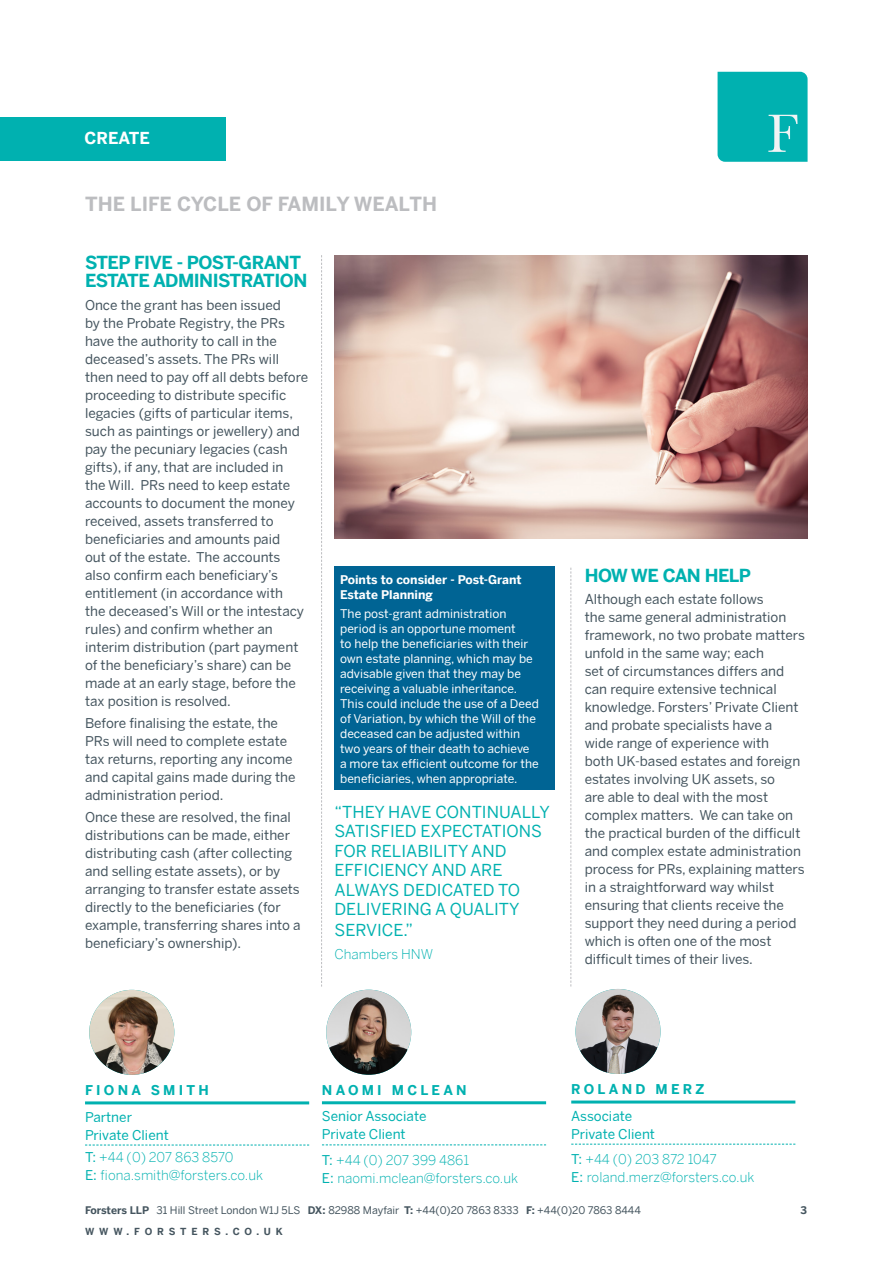
<style>
.page{position:relative;width:893px;height:1263px;background:#fff}
.page>*{position:absolute;margin:0;border:0;box-sizing:border-box;transform-origin:0 0}
.t1{font:700 19.5px "Benton Sans";color:#bcbdc0}
.t2{font:700 18px/18px "Benton Sans";letter-spacing:-.03em;color:#00b1b0}
.t3{font:16.5px/19.5px "Benton Sans";color:#00b1b0}
.t4{font:700 16.5px "Benton Sans";color:#fff}
.t5{font:13.5px/18px "Benton Sans";color:#45555f}
.t6{font:300 13.5px/18px "Benton Sans";color:#00b1b0}
.t7{font:13.5px/18px "Benton Sans";color:#00b1b0}
.t8{font:700 13.5px "Benton Sans";letter-spacing:.24em;color:#00b1b0}
.t9{font:12px/15px "Benton Sans";color:#fff}
.t10{font:700 12px/15px "Benton Sans";color:#fff}
.t11{font:10.5px "Benton Sans";color:#45555f}
.t12{font:700 10.5px "Benton Sans";color:#45555f}
.t13{font:700 9.75px "Benton Sans";letter-spacing:.5em;color:#45555f}
.s1{font-weight:400}
.s2{font-weight:700}
</style>
<div class="page">
<div style="left:718px;top:72px;width:90px;height:90px;background:#00b1b0"></div>
<svg style="left:570px;top:568px;width:1px;height:418px"></svg>
<svg style="left:321px;top:255px;width:1px;height:731px"></svg>
<div style="left:0;top:117px;width:225px;height:44px;background:#00b1b0"></div>
<img style="left:335px;top:255px;width:473px;height:283px">
<div style="left:334px;top:567px;width:221px;height:223px;background:#006494"></div>
<img style="left:89px;top:990px;width:85px;height:85px;border-radius:43px">
<img style="left:326px;top:990px;width:85px;height:85px;border-radius:43px">
<img style="left:575px;top:989px;width:85px;height:85px;border-radius:43px">
<hr style="left:85px;top:1101px;width:224px;height:3px;background:#00b1b0">
<svg style="left:85px;top:1145px;width:224px;height:1px"></svg>
<hr style="left:322px;top:1101px;width:224px;height:3px;background:#00b1b0">
<svg style="left:322px;top:1144px;width:224px;height:1px"></svg>
<hr style="left:571px;top:1100px;width:224px;height:3px;background:#00b1b0">
<svg style="left:571px;top:1144px;width:224px;height:1px"></svg>
<p class="t4" style="left:84px;top:128px;width:67px">CREATE</p>
<h1 class="t1" style="left:85px;top:192px;width:353px">THE LIFE CYCLE OF FAMILY WEALTH</h1>
<h2 class="t2" style="left:85px;top:253px;width:224px">STEP FIVE - POST-GRANT<br>ESTATE ADMINISTRATION</h2>
<p class="t5" style="left:85px;top:295px;width:225px">Once the grant has been issued<br>by the Probate Registry, the PRs have the authority to call in the deceased’s assets. The PRs will then need to pay off all debts before proceeding to distribute specific legacies (gifts of particular items, such as paintings or jewellery) and pay the pecuniary legacies (cash gifts), if any, that are included in<br>the Will. PRs need to keep estate accounts to document the money received, assets transferred to beneficiaries and amounts paid<br>out of the estate. The accounts also confirm each beneficiary’s entitlement (in accordance with<br>the deceased’s Will or the intestacy rules) and confirm whether an interim distribution (part payment of the beneficiary’s share) can be made at an early stage, before the tax position is resolved.</p>
<p class="t5" style="left:85px;top:714px;width:212px">Before finalising the estate, the<br>PRs will need to complete estate tax returns, reporting any income and capital gains made during the administration period.</p>
<p class="t5" style="left:85px;top:808px;width:217px">Once these are resolved, the final distributions can be made, either distributing cash (after collecting and selling estate assets), or by arranging to transfer estate assets directly to the beneficiaries (for example, transferring shares into a beneficiary’s ownership).</p>
<p class="t3" style="left:334px;top:802px;width:217px">“THEY HAVE CONTINUALLY<br>SATISFIED EXPECTATIONS<br>FOR RELIABILITY AND<br>EFFICIENCY AND ARE<br>ALWAYS DEDICATED TO<br>DELIVERING A QUALITY</p>
<p class="t10" style="left:340px;top:571px;width:183px">Points to consider - Post-Grant<br>Estate Planning</p>
<p class="t9" style="left:340px;top:606px;width:200px">The post-grant administration period is an opportune moment<br>to help the beneficiaries with their own estate planning, which may be advisable given that they may be receiving a valuable inheritance.<br>This could include the use of a Deed of Variation, by which the Will of the deceased can be adjusted within two years of their death to achieve a more tax efficient outcome for the beneficiaries, when appropriate.</p>
<p class="t3" style="left:334px;top:920px;width:80px">SERVICE.”</p>
<p class="t6" style="left:334px;top:944px;width:100px">Chambers HNW</p>
<h2 class="t2" style="left:585px;top:566px;width:168px">HOW WE CAN HELP</h2>
<p class="t5" style="left:585px;top:590px;width:222px">Although each estate follows<br>the same general administration framework, no two probate matters unfold in the same way; each<br>set of circumstances differs and can require extensive technical knowledge. Forsters’ Private Client and probate specialists have a<br>wide range of experience with<br>both UK-based estates and foreign estates involving UK assets, so<br>are able to deal with the most complex matters. We can take on the practical burden of the difficult and complex estate administration process for PRs, explaining matters in a straightforward way whilst ensuring that clients receive the support they need during a period which is often one of the most difficult times of their lives.</p>
<p class="t8" style="left:85px;top:1082px;width:125px">FIONA SMITH</p>
<p class="t7" style="left:85px;top:1107px;width:85px">Partner<br>Private Client</p>
<p class="t6" style="left:85px;top:1148px;width:180px"><span class="s1">T:</span> +44 (0) 207 863 8570<br><span class="s1">E:</span> fiona.smith@forsters.co.uk</p>
<p class="t8" style="left:322px;top:1082px;width:146px">NAOMI MCLEAN</p>
<p class="t7" style="left:322px;top:1107px;width:106px">Senior Associate<br>Private Client</p>
<p class="t6" style="left:322px;top:1150px;width:198px"><span class="s1">T:</span> +44 (0) 207 399 4861<br><span class="s1">E:</span> naomi.mclean@forsters.co.uk</p>
<p class="t8" style="left:571px;top:1081px;width:135px">ROLAND MERZ</p>
<p class="t7" style="left:571px;top:1106px;width:85px">Associate<br>Private Client</p>
<p class="t6" style="left:571px;top:1150px;width:185px"><span class="s1">T:</span> +44 (0) 203 872 1047<br><span class="s1">E:</span> roland.merz@forsters.co.uk</p>
<p class="t11" style="left:85px;top:1204px;width:557px"><span class="s2">Forsters LLP</span> 31 Hill Street London W1J 5LS <span class="s2">DX:</span> 82988 Mayfair <span class="s2">T:</span> +44(0)20 7863 8333 <span class="s2">F:</span> +44(0)20 7863 8444</p>
<p class="t13" style="left:85px;top:1226px;width:199px">WWW.FORSTERS.CO.UK</p>
<p class="t12" style="left:800px;top:1204px;width:8px">3</p>
</div>
